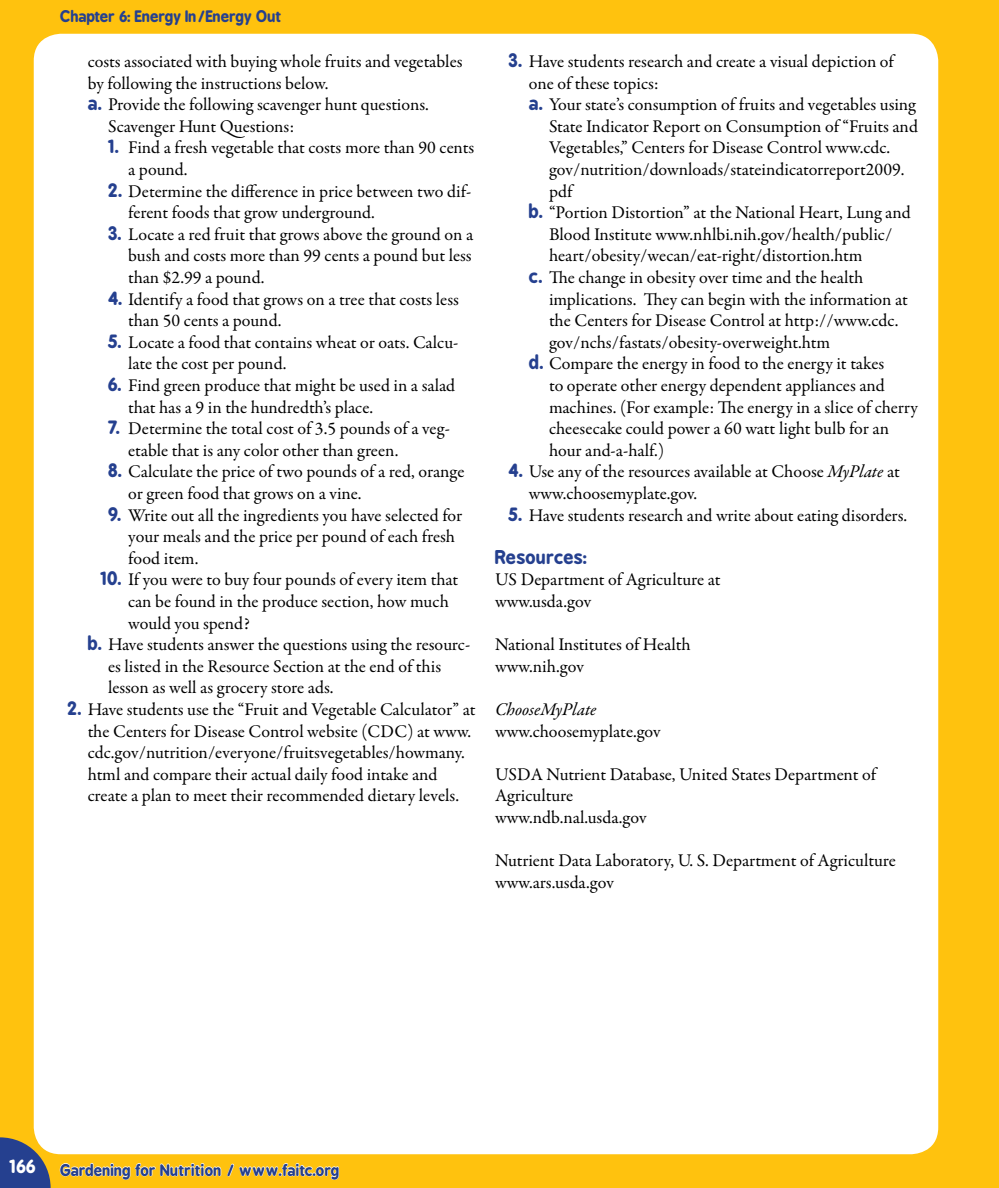
<style>
.page{position:relative;width:999px;height:1188px;background:#ffc20e}
.page>*{position:absolute;margin:0;border:0;box-sizing:border-box;transform-origin:0 0}
.t1{font:18px/21.6px "Garamond Premr Pro";color:#000}
.t2{font:italic 18px "Garamond Premr Pro";letter-spacing:-.005em;color:#000}
.t3{font:700 18px "B Preplay";color:#25408f}
.t4{font:700 18px "B Preplay";color:#fff}
.t5{font:700 15px "B Preplay";color:#25408f}
.s1{font-family:"B Preplay";font-weight:700;color:#25408f}
.s2{font-style:italic}
</style>
<div class="page">
<div style="left:34px;top:34px;width:904px;height:1120px;background:#fff;border-radius:27px"></div>
<svg style="left:0;top:1137px;width:51px;height:51px"></svg>
<svg style="left:60px;top:1163px;width:279px;height:17px"></svg>
<p class="t5" style="left:60px;top:7px;width:223px">Chapter 6: Energy In/Energy Out</p>
<p class="t1" style="left:88px;top:51px;width:376px">costs associated with buying whole fruits and vegetables</p>
<p class="t1" style="left:88px;top:73px;width:242px">by following the instructions below.</p>
<p class="t1" style="left:88px;top:94px;width:343px"><span class="s1">a.</span> Provide the following scavenger hunt questions.</p>
<p class="t1" style="left:108px;top:116px;width:188px">Scavenger Hunt Questions:</p>
<p class="t1" style="left:128px;top:137px;width:347px;text-indent:-20px"><span class="s1">1.</span> Find a fresh vegetable that costs more than 90 cents a pound.</p>
<p class="t1" style="left:128px;top:181px;width:345px;text-indent:-20px"><span class="s1">2.</span> Determine the difference in price between two dif&shy;ferent foods that grow underground.</p>
<p class="t1" style="left:128px;top:224px;width:346px;text-align:justify;text-indent:-20px"><span class="s1">3.</span> Locate a red fruit that grows above the ground on a bush and costs more than 99 cents a pound but less than $2.99 a pound.</p>
<p class="t1" style="left:128px;top:289px;width:332px;text-indent:-20px"><span class="s1">4.</span> Identify a food that grows on a tree that costs less than 50 cents a pound.</p>
<p class="t1" style="left:128px;top:332px;width:332px;text-indent:-20px"><span class="s1">5.</span> Locate a food that contains wheat or oats. Calcu&shy;late the cost per pound.</p>
<p class="t1" style="left:128px;top:375px;width:329px;text-indent:-20px"><span class="s1">6.</span> Find green produce that might be used in a salad that has a 9 in the hundredth’s place.</p>
<p class="t1" style="left:128px;top:418px;width:323px;text-indent:-20px"><span class="s1">7.</span> Determine the total cost of 3.5 pounds of a veg&shy;etable that is any color other than green.</p>
<p class="t1" style="left:128px;top:461px;width:338px;text-indent:-20px"><span class="s1">8.</span> Calculate the price of two pounds of a red, orange or green food that grows on a vine.</p>
<p class="t1" style="left:128px;top:505px;width:336px;text-indent:-20px"><span class="s1">9.</span> Write out all the ingredients you have selected for your meals and the price per pound of each fresh food item.</p>
<p class="t1" style="left:100px;top:569px;width:359px"><span class="s1">10.</span> If you were to buy four pounds of every item that</p>
<p class="t1" style="left:128px;top:591px;width:322px">can be found in the produce section, how much</p>
<p class="t1" style="left:128px;top:613px;width:123px">would you spend?</p>
<p class="t1" style="left:88px;top:634px;width:384px"><span class="s1">b.</span> Have students answer the questions using the resourc-</p>
<p class="t1" style="left:108px;top:656px;width:335px">es listed in the Resource Section at the end of this</p>
<p class="t1" style="left:108px;top:677px;width:227px">lesson as well as grocery store ads.</p>
<p class="t1" style="left:88px;top:699px;width:389px;text-indent:-20px"><span class="s1">2.</span> Have students use the “Fruit and Vegetable Calculator” at the Centers for Disease Control website (CDC) at www. cdc.gov/nutrition/everyone/fruitsvegetables/howmany. html and compare their actual daily food intake and create a plan to meet their recommended dietary levels.</p>
<p class="t1" style="left:508px;top:51px;width:387px"><span class="s1">3.</span> Have students research and create a visual depiction of</p>
<p class="t1" style="left:529px;top:73px;width:132px">one of these topics:</p>
<p class="t1" style="left:529px;top:94px;width:388px"><span class="s1">a.</span> Your state’s consumption of fruits and vegetables using</p>
<p class="t1" style="left:549px;top:116px;width:371px">State Indicator Report on Consumption of “Fruits and</p>
<p class="t1" style="left:549px;top:137px;width:343px">Vegetables,” Centers for Disease Control www.cdc.</p>
<p class="t1" style="left:549px;top:159px;width:357px">gov/nutrition/downloads/stateindicatorreport2009.</p>
<p class="t1" style="left:549px;top:181px;width:25px">pdf</p>
<p class="t1" style="left:529px;top:202px;width:383px"><span class="s1">b.</span> “Portion Distortion” at the National Heart, Lung and</p>
<p class="t1" style="left:549px;top:224px;width:345px">Blood Institute www.nhlbi.nih.gov/health/public/</p>
<p class="t1" style="left:549px;top:245px;width:315px">heart/obesity/wecan/eat-right/distortion.htm</p>
<p class="t1" style="left:529px;top:267px;width:336px"><span class="s1">c.</span> The change in obesity over time and the health</p>
<p class="t1" style="left:549px;top:289px;width:360px">implications. They can begin with the information at</p>
<p class="t1" style="left:549px;top:310px;width:351px">the Centers for Disease Control at http://www.cdc.</p>
<p class="t1" style="left:549px;top:332px;width:283px">gov/nchs/fastats/obesity-overweight.htm</p>
<p class="t1" style="left:529px;top:353px;width:357px"><span class="s1">d.</span> Compare the energy in food to the energy it takes</p>
<p class="t1" style="left:549px;top:375px;width:337px">to operate other energy dependent appliances and</p>
<p class="t1" style="left:549px;top:397px;width:370px">machines. (For example: The energy in a slice of cherry</p>
<p class="t1" style="left:549px;top:418px;width:342px">cheesecake could power a 60 watt light bulb for an</p>
<p class="t1" style="left:549px;top:440px;width:117px">hour and-a-half.)</p>
<p class="t1" style="left:529px;top:461px;width:373px;text-indent:-20px"><span class="s1">4.</span> Use any of the resources available at Choose <span class="s2">MyPlate</span> at www.choosemyplate.gov.</p>
<p class="t1" style="left:508px;top:505px;width:400px"><span class="s1">5.</span> Have students research and write about eating disorders.</p>
<p class="t3" style="left:495px;top:546px;width:93px">Resources:</p>
<p class="t1" style="left:495px;top:569px;width:227px">US Department of Agriculture at www.usda.gov</p>
<p class="t1" style="left:495px;top:634px;width:197px">National Institutes of Health www.nih.gov</p>
<p class="t2" style="left:495px;top:698px;width:103px">ChooseMyPlate</p>
<p class="t1" style="left:495px;top:721px;width:167px">www.choosemyplate.gov</p>
<p class="t1" style="left:495px;top:764px;width:383px">USDA Nutrient Database, United States Department of<br>Agriculture<br>www.ndb.nal.usda.gov</p>
<p class="t1" style="left:495px;top:850px;width:402px">Nutrient Data Laboratory, U. S. Department of Agriculture www.ars.usda.gov</p>
<p class="t4" style="left:10px;top:1155px;width:28px">166</p>
<p class="t5" style="left:60px;top:1161px;width:281px">Gardening for Nutrition / www.faitc.org</p>
</div>
